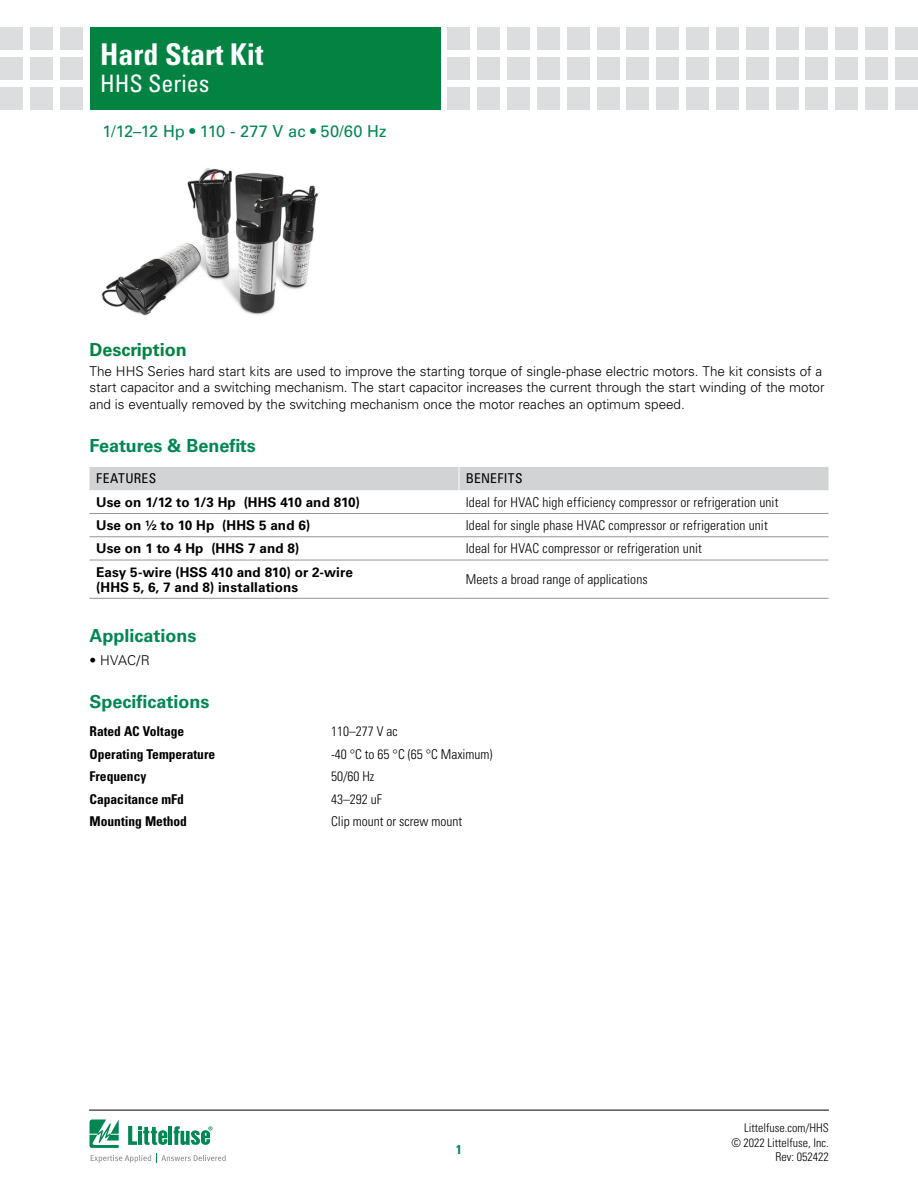
<style>
.page{position:relative;width:918px;height:1188px;background:#fff}
.page>*{position:absolute;margin:0;border:0;box-sizing:border-box;transform-origin:0 0}
.t1{font:700 condensed 30px "Univers LT Std";color:#fff}
.t2{font:condensed 24px "Univers LT Std";color:#fff}
.FACTS_HEAD{font:700 18px "Univers LT Std";color:#008752}
.Green_Subheads{font:700 18px "Univers LT Std";color:#028342}
.PRODUCT_SUBHEAD{font:16.5px "Univers LT Std";letter-spacing:.005em;color:#008752}
.Body_1{font:300 13.5px/16.5px "Univers LT Std";letter-spacing:-.005em;color:#000}
.Benefit_column_text{font:300 condensed 13.5px "Univers LT Std";letter-spacing:.01em;color:#000}
.Feature_column_text{font:700 13.5px "Univers LT Std";letter-spacing:.005em;color:#000}
.Spec_Heading_column{font:700 condensed 13.5px "Univers LT Std";color:#000}
.Spec_Value_column{font:300 condensed 13.5px "Univers LT Std";color:#000}
.F___B_header_text{font:condensed 13.5px "Univers LT Std";letter-spacing:.025em;color:#000}
.Body_text_bullets{font:300 13.5px "Univers LT Std";color:#000}
.t3{font:700 condensed 12.75px "Univers LT Std";color:#008752}
.t4{font:300 condensed 12px/14.4px "Univers LT Std";color:#000;text-align:right}
</style>
<div class="page">
<hr style="left:89px;top:1110px;width:740px;height:1px;background:#000">
<div style="left:90px;top:27px;width:351px;height:82px;background:#028342"></div>
<div style="left:60px;top:27px;width:23px;height:23px;background:#dcddde"></div>
<div style="left:60px;top:57px;width:23px;height:23px;background:#dcddde"></div>
<div style="left:60px;top:87px;width:23px;height:22px;background:#dcddde"></div>
<div style="left:30px;top:27px;width:23px;height:23px;background:#dcddde"></div>
<div style="left:30px;top:57px;width:23px;height:23px;background:#dcddde"></div>
<div style="left:30px;top:87px;width:23px;height:22px;background:#dcddde"></div>
<div style="left:0;top:27px;width:23px;height:23px;background:#dcddde"></div>
<div style="left:0;top:57px;width:23px;height:23px;background:#dcddde"></div>
<div style="left:0;top:87px;width:23px;height:22px;background:#dcddde"></div>
<div style="left:448px;top:27px;width:22px;height:23px;background:#dcddde"></div>
<div style="left:448px;top:57px;width:22px;height:23px;background:#dcddde"></div>
<div style="left:448px;top:87px;width:22px;height:22px;background:#dcddde"></div>
<div style="left:477px;top:27px;width:23px;height:23px;background:#dcddde"></div>
<div style="left:477px;top:57px;width:23px;height:23px;background:#dcddde"></div>
<div style="left:477px;top:87px;width:23px;height:22px;background:#dcddde"></div>
<div style="left:507px;top:27px;width:23px;height:23px;background:#dcddde"></div>
<div style="left:507px;top:57px;width:23px;height:23px;background:#dcddde"></div>
<div style="left:507px;top:87px;width:23px;height:22px;background:#dcddde"></div>
<div style="left:537px;top:27px;width:23px;height:23px;background:#dcddde"></div>
<div style="left:537px;top:57px;width:23px;height:23px;background:#dcddde"></div>
<div style="left:537px;top:87px;width:23px;height:22px;background:#dcddde"></div>
<div style="left:567px;top:27px;width:23px;height:23px;background:#dcddde"></div>
<div style="left:567px;top:57px;width:23px;height:23px;background:#dcddde"></div>
<div style="left:567px;top:87px;width:23px;height:22px;background:#dcddde"></div>
<div style="left:597px;top:27px;width:23px;height:23px;background:#dcddde"></div>
<div style="left:597px;top:57px;width:23px;height:23px;background:#dcddde"></div>
<div style="left:597px;top:87px;width:23px;height:22px;background:#dcddde"></div>
<div style="left:627px;top:27px;width:22px;height:23px;background:#dcddde"></div>
<div style="left:627px;top:57px;width:22px;height:23px;background:#dcddde"></div>
<div style="left:627px;top:87px;width:22px;height:22px;background:#dcddde"></div>
<div style="left:656px;top:27px;width:23px;height:23px;background:#dcddde"></div>
<div style="left:656px;top:57px;width:23px;height:23px;background:#dcddde"></div>
<div style="left:656px;top:87px;width:23px;height:22px;background:#dcddde"></div>
<div style="left:686px;top:27px;width:23px;height:23px;background:#dcddde"></div>
<div style="left:686px;top:57px;width:23px;height:23px;background:#dcddde"></div>
<div style="left:686px;top:87px;width:23px;height:22px;background:#dcddde"></div>
<div style="left:716px;top:27px;width:23px;height:23px;background:#dcddde"></div>
<div style="left:716px;top:57px;width:23px;height:23px;background:#dcddde"></div>
<div style="left:716px;top:87px;width:23px;height:22px;background:#dcddde"></div>
<div style="left:746px;top:27px;width:23px;height:23px;background:#dcddde"></div>
<div style="left:746px;top:57px;width:23px;height:23px;background:#dcddde"></div>
<div style="left:746px;top:87px;width:23px;height:22px;background:#dcddde"></div>
<div style="left:805px;top:27px;width:23px;height:23px;background:#dcddde"></div>
<div style="left:805px;top:57px;width:23px;height:23px;background:#dcddde"></div>
<div style="left:805px;top:87px;width:23px;height:22px;background:#dcddde"></div>
<div style="left:776px;top:27px;width:22px;height:23px;background:#dcddde"></div>
<div style="left:776px;top:57px;width:22px;height:23px;background:#dcddde"></div>
<div style="left:776px;top:87px;width:22px;height:22px;background:#dcddde"></div>
<div style="left:835px;top:27px;width:23px;height:23px;background:#dcddde"></div>
<div style="left:835px;top:57px;width:23px;height:23px;background:#dcddde"></div>
<div style="left:835px;top:87px;width:23px;height:22px;background:#dcddde"></div>
<div style="left:865px;top:27px;width:23px;height:23px;background:#dcddde"></div>
<div style="left:865px;top:57px;width:23px;height:23px;background:#dcddde"></div>
<div style="left:865px;top:87px;width:23px;height:22px;background:#dcddde"></div>
<div style="left:895px;top:27px;width:23px;height:23px;background:#dcddde"></div>
<div style="left:895px;top:57px;width:23px;height:23px;background:#dcddde"></div>
<div style="left:895px;top:87px;width:23px;height:22px;background:#dcddde"></div>
<svg style="left:90px;top:1119px;width:136px;height:44px"></svg>
<img style="left:101px;top:168px;width:217px;height:148px">
<div style="left:90px;top:467px;width:738px;height:23px;background:#d1d3d4"></div>
<hr style="left:90px;top:513px;width:369px;height:1px;background:#939598">
<hr style="left:459px;top:513px;width:369px;height:1px;background:#939598">
<hr style="left:90px;top:536px;width:369px;height:1px;background:#939598">
<hr style="left:459px;top:536px;width:369px;height:1px;background:#939598">
<hr style="left:90px;top:560px;width:369px;height:1px;background:#939598">
<hr style="left:459px;top:560px;width:369px;height:1px;background:#939598">
<hr style="left:90px;top:598px;width:369px;height:1px;background:#939598">
<hr style="left:459px;top:598px;width:369px;height:1px;background:#939598">
<h1 class="t1" style="left:100px;top:36px;width:165px">Hard Start Kit</h1>
<h2 class="t2" style="left:100px;top:68px;width:111px">HHS Series</h2>
<p class="PRODUCT_SUBHEAD" style="left:103px;top:122px;width:285px">1/12–12 Hp • 110 - 277 V ac • 50/60 Hz</p>
<p class="Green_Subheads" style="left:90px;top:339px;width:99px">Description</p>
<p class="Body_1" style="left:90px;top:363px;width:737px">The HHS Series hard start kits are used to improve the starting torque of single-phase electric motors. The kit consists of a start capacitor and a switching mechanism. The start capacitor increases the current through the start winding of the motor and is eventually removed by the switching mechanism once the motor reaches an optimum speed.</p>
<p class="FACTS_HEAD" style="left:90px;top:435px;width:168px">Features &amp; Benefits</p>
<p class="F___B_header_text" style="left:96px;top:470px;width:61px">FEATURES</p>
<p class="F___B_header_text" style="left:466px;top:470px;width:58px">BENEFITS</p>
<p class="Feature_column_text" style="left:96px;top:494px;width:265px">Use on 1/12 to 1/3 Hp (HHS 410 and 810)</p>
<p class="Benefit_column_text" style="left:466px;top:494px;width:314px">Ideal for HVAC high efficiency compressor or refrigeration unit</p>
<p class="Feature_column_text" style="left:96px;top:517px;width:215px">Use on 1/2 to 10 Hp (HHS 5 and 6)</p>
<p class="Benefit_column_text" style="left:466px;top:517px;width:304px">Ideal for single phase HVAC compressor or refrigeration unit</p>
<p class="Feature_column_text" style="left:96px;top:541px;width:205px">Use on 1 to 4 Hp (HHS 7 and 8)</p>
<p class="Benefit_column_text" style="left:466px;top:540px;width:238px">Ideal for HVAC compressor or refrigeration unit</p>
<p class="Feature_column_text" style="left:96px;top:564px;width:258px">Easy 5-wire (HSS 410 and 810) or 2-wire</p>
<p class="Feature_column_text" style="left:96px;top:579px;width:203px">(HHS 5, 6, 7 and 8) installations</p>
<p class="Benefit_column_text" style="left:466px;top:571px;width:184px">Meets a broad range of applications</p>
<p class="FACTS_HEAD" style="left:90px;top:625px;width:109px">Applications</p>
<p class="Body_text_bullets" style="left:90px;top:652px;width:62px">• HVAC/R</p>
<p class="FACTS_HEAD" style="left:90px;top:691px;width:122px">Specifications</p>
<p class="Spec_Heading_column" style="left:90px;top:723px;width:96px">Rated AC Voltage</p>
<p class="Spec_Value_column" style="left:331px;top:723px;width:68px">110–277 V ac</p>
<p class="Spec_Heading_column" style="left:90px;top:746px;width:127px">Operating Temperature</p>
<p class="Spec_Value_column" style="left:331px;top:746px;width:163px">-40 °C to 65 °C (65 °C Maximum)</p>
<p class="Spec_Heading_column" style="left:90px;top:768px;width:58px">Frequency</p>
<p class="Spec_Value_column" style="left:331px;top:768px;width:45px">50/60 Hz</p>
<p class="Spec_Heading_column" style="left:90px;top:791px;width:96px">Capacitance mFd</p>
<p class="Spec_Value_column" style="left:331px;top:791px;width:52px">43–292 uF</p>
<p class="Spec_Heading_column" style="left:90px;top:813px;width:99px">Mounting Method</p>
<p class="Spec_Value_column" style="left:331px;top:813px;width:133px">Clip mount or screw mount</p>
<p class="t3" style="left:456px;top:1142px;width:7px">1</p>
<p class="t4" style="left:731px;top:1121px;width:99px">Littelfuse.com/HHS<br>© 2022 Littelfuse, Inc.<br>Rev: 052422</p>
</div>
